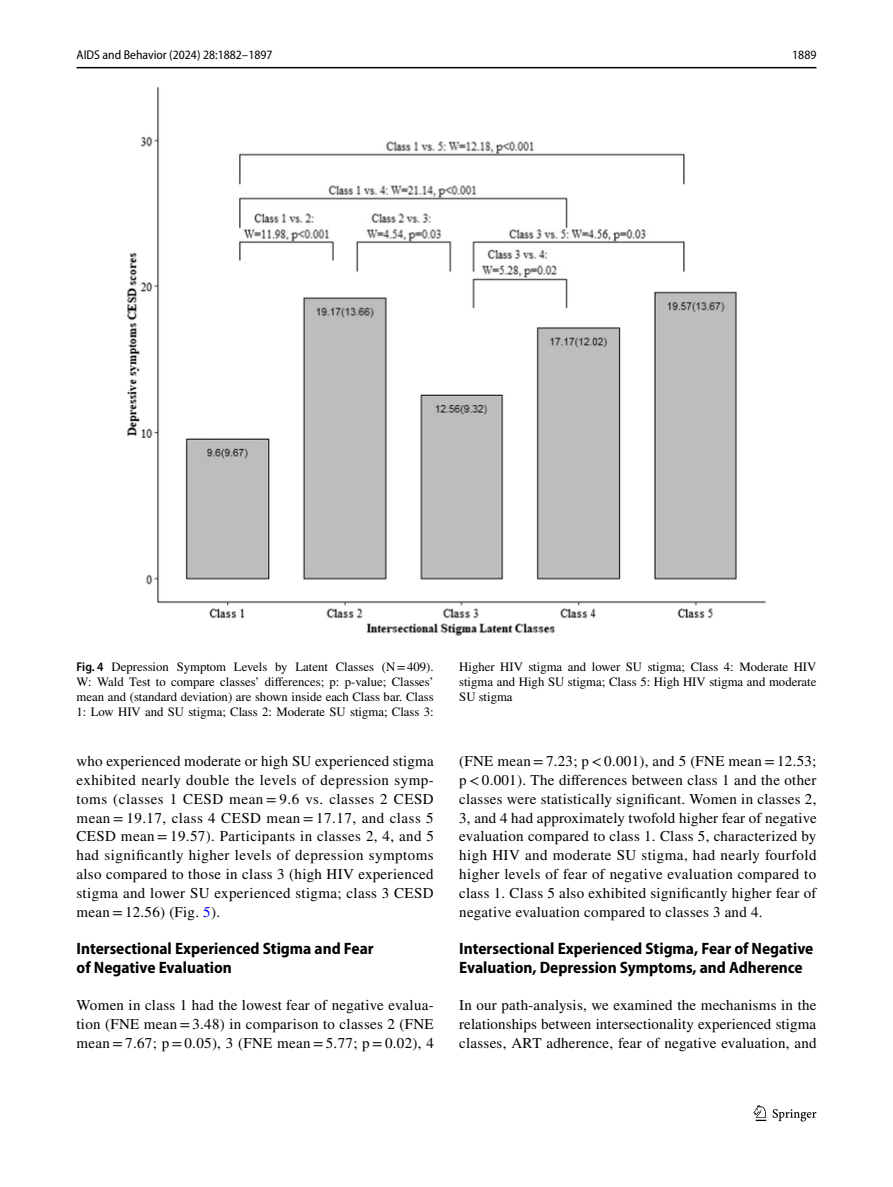
<style>
.page{position:relative;width:893px;height:1187px;background:#fff}
.page>*{position:absolute;margin:0;border:0;box-sizing:border-box;transform-origin:0 0}
.t1{font:700 semi-condensed 16.5px/18.8px "Myriad Pro";color:#000}
.t2{font:15px/18.8px "STIX";letter-spacing:.02em;color:#000;text-align:justify}
.t3{font:12.75px/15px "STIX";color:#000;text-align:justify}
.t4{font:semi-condensed 12.75px "Myriad Pro";color:#000}
.s1{font-family:"Myriad Pro";font-weight:600;font-stretch:semi-condensed}
.s2{color:#00f}
</style>
<div class="page">
<hr style="left:77px;top:67px;width:739px;height:1px;background:#000">
<svg style="left:753px;top:1105px;width:13px;height:15px"></svg>
<svg style="left:773px;top:1109px;width:43px;height:12px"></svg>
<img style="left:128px;top:87px;width:637px;height:548px">
<p class="t4" style="left:77px;top:48px;width:198px">AIDS and Behavior (2024) 28:1882–1897</p>
<p class="t4" style="left:792px;top:48px;width:26px">1889</p>
<p class="t3" style="left:77px;top:659px;width:359px"><span class="s1">Fig. 4</span> Depression Symptom Levels by Latent Classes (N=409).<br>W: Wald Test to compare classes’ differences; p: p-value; Classes’ mean and (standard deviation) are shown inside each Class bar. Class 1: Low HIV and SU stigma; Class 2: Moderate SU stigma; Class 3:</p>
<p class="t3" style="left:459px;top:659px;width:359px">Higher HIV stigma and lower SU stigma; Class 4: Moderate HIV stigma and High SU stigma; Class 5: High HIV stigma and moderate SU stigma</p>
<p class="t2" style="left:77px;top:753px;width:359px">who experienced moderate or high SU experienced stigma exhibited nearly double the levels of depression symp&shy;toms (classes 1 CESD mean = 9.6 vs. classes 2 CESD mean = 19.17, class 4 CESD mean = 17.17, and class 5<br>CESD mean = 19.57). Participants in classes 2, 4, and 5 had significantly higher levels of depression symptoms also compared to those in class 3 (high HIV experienced stigma and lower SU experienced stigma; class 3 CESD mean=12.56) (Fig. <span class="s2">5</span>).</p>
<p class="t1" style="left:77px;top:939px;width:299px">Intersectional Experienced Stigma and Fear of Negative Evaluation</p>
<p class="t2" style="left:77px;top:996px;width:359px">Women in class 1 had the lowest fear of negative evalua&shy;tion (FNE mean=3.48) in comparison to classes 2 (FNE mean=7.67; p=0.05), 3 (FNE mean=5.77; p=0.02), 4</p>
<p class="t2" style="left:459px;top:753px;width:359px">(FNE mean=7.23; p&lt;0.001), and 5 (FNE mean=12.53; p&lt;0.001). The differences between class 1 and the other classes were statistically significant. Women in classes 2, 3, and 4 had approximately twofold higher fear of negative evaluation compared to class 1. Class 5, characterized by high HIV and moderate SU stigma, had nearly fourfold higher levels of fear of negative evaluation compared to class 1. Class 5 also exhibited significantly higher fear of negative evaluation compared to classes 3 and 4.</p>
<p class="t1" style="left:459px;top:939px;width:356px">Intersectional Experienced Stigma, Fear of Negative<br>Evaluation, Depression Symptoms, and Adherence</p>
<p class="t2" style="left:459px;top:996px;width:359px">In our path-analysis, we examined the mechanisms in the relationships between intersectionality experienced stigma classes, ART adherence, fear of negative evaluation, and</p>
</div>
